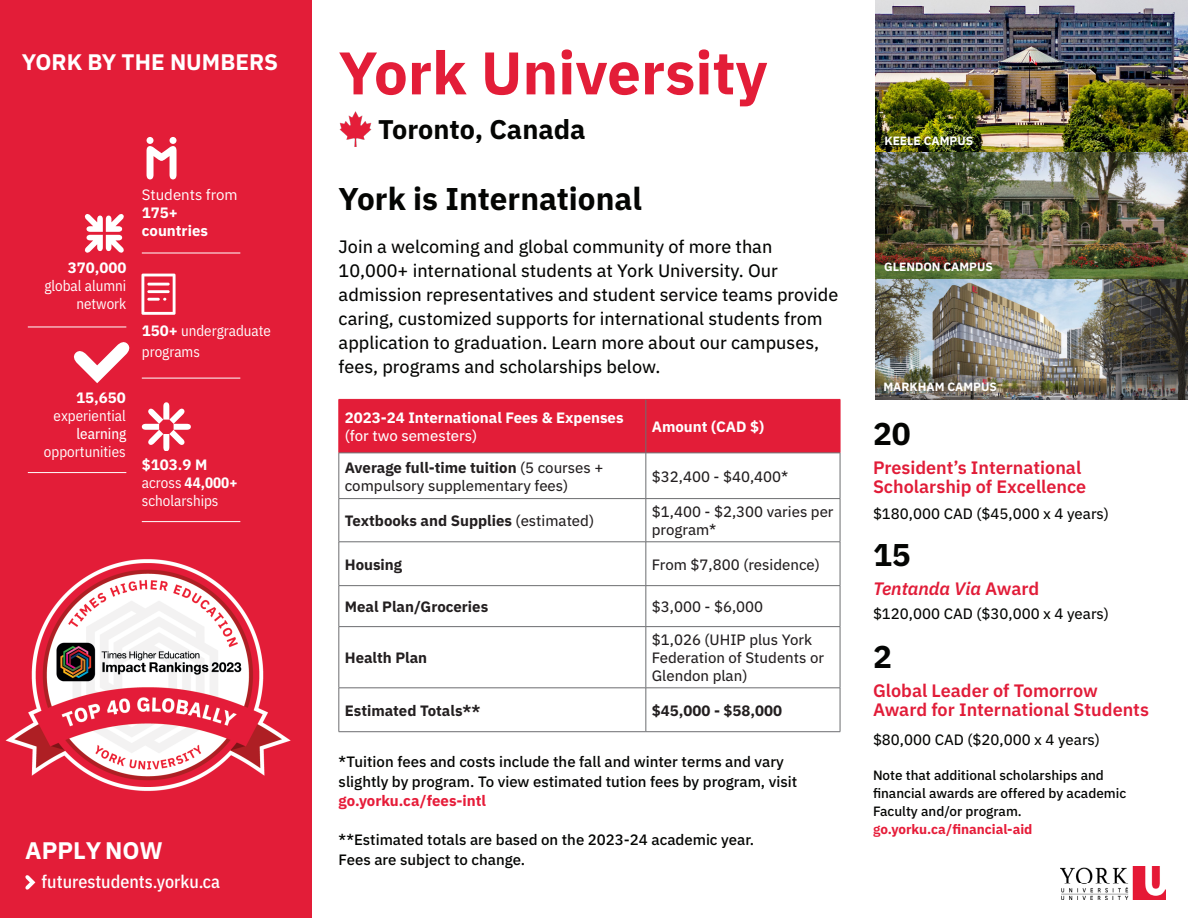
<style>
.page{position:relative;width:1188px;height:918px;background:#fff}
.page>*{position:absolute;margin:0;border:0;box-sizing:border-box;transform-origin:0 0}
.York_University__header{font:700 60px "IBM Plex Sans";color:#e31d38}
.York_University__header-2{font:700 31.5px "IBM Plex Sans";color:#040503}
.York_University__header-3{font:700 27px "IBM Plex Sans";color:#040503}
.t1{font:700 24px "IBM Plex Sans";color:#fff}
.t2{font:700 22.5px "IBM Plex Sans";color:#fff}
.Body{font:18px/24px "IBM Plex Sans Text";color:#040503}
.Body-2{font:600 18px/19.5px "IBM Plex Sans";color:#e11c38}
.t3{font:500 18px "IBM Plex Sans Cond";color:#fff}
.Body-3{font:italic 600 18px "IBM Plex Sans";color:#e11c38}
.t4{font:15px/18px "IBM Plex Sans Text";color:#231f20}
.Body-4{font:500 15px/19.5px "IBM Plex Sans";color:#040503}
.t5{font:700 15px "IBM Plex Sans";color:#231f20}
.t6{font:700 15px/18px "IBM Plex Sans";color:#fff}
.t7{font:15px/18px "IBM Plex Sans Cond";color:#fff}
.Body-5{font:15px "IBM Plex Sans Text";color:#040503}
.Body-6{font:700 15px "IBM Plex Sans";color:#e61c39}
.t8{font:15px "IBM Plex Sans";color:#fff}
.t9{font:15px "IBM Plex Sans Cond Text";color:#fff}
.Body-7{font:500 13.5px/18px "IBM Plex Sans";color:#040503}
.Body-8{font:700 13.5px "IBM Plex Sans";color:#e61c39}
.Infographic_Text{font:700 12px "IBM Plex Sans";color:#fff}
.s1{font-family:"IBM Plex Sans";font-weight:700}
.s2{font-weight:700}
.s3{font-family:"IBM Plex Sans Text";font-weight:400}
.s4{font-style:normal}
.s5{color:#e21c3a}
.s6{font-weight:600}
</style>
<div class="page">
<div style="left:0;top:0;width:312px;height:918px;background:#e31d38"></div>
<img style="left:5px;top:521px;width:286px;height:270px">
<img style="left:1061px;top:866px;width:104px;height:33px">
<img style="left:876px;top:0;width:312px;height:399px">
<img style="left:876px;top:153px;width:312px;height:125px">
<div style="left:340px;top:400px;width:500px;height:53px;background:#e31d38"></div>
<hr style="left:646px;top:400px;width:1px;height:53px;background:#6c6d70">
<hr style="left:339px;top:399px;width:307px;height:1px;background:#e31d38">
<hr style="left:339px;top:400px;width:1px;height:53px;background:#e31d38">
<hr style="left:646px;top:399px;width:194px;height:1px;background:#e31d38">
<hr style="left:840px;top:400px;width:1px;height:53px;background:#e31d38">
<hr style="left:339px;top:453px;width:307px;height:1px;background:#6c6d70">
<hr style="left:339px;top:453px;width:1px;height:45px;background:#6c6d70">
<hr style="left:646px;top:453px;width:194px;height:1px;background:#6c6d70">
<hr style="left:646px;top:453px;width:1px;height:45px;background:#6c6d70">
<hr style="left:840px;top:453px;width:1px;height:45px;background:#6c6d70">
<hr style="left:339px;top:498px;width:307px;height:1px;background:#6c6d70">
<hr style="left:339px;top:499px;width:1px;height:43px;background:#6c6d70">
<hr style="left:646px;top:498px;width:194px;height:1px;background:#6c6d70">
<hr style="left:646px;top:499px;width:1px;height:43px;background:#6c6d70">
<hr style="left:840px;top:499px;width:1px;height:43px;background:#6c6d70">
<hr style="left:339px;top:542px;width:307px;height:1px;background:#6c6d70">
<hr style="left:339px;top:542px;width:1px;height:43px;background:#6c6d70">
<hr style="left:646px;top:542px;width:194px;height:1px;background:#6c6d70">
<hr style="left:646px;top:542px;width:1px;height:43px;background:#6c6d70">
<hr style="left:840px;top:542px;width:1px;height:43px;background:#6c6d70">
<hr style="left:339px;top:585px;width:307px;height:1px;background:#6c6d70">
<hr style="left:339px;top:586px;width:1px;height:40px;background:#6c6d70">
<hr style="left:646px;top:585px;width:194px;height:1px;background:#6c6d70">
<hr style="left:646px;top:586px;width:1px;height:40px;background:#6c6d70">
<hr style="left:840px;top:586px;width:1px;height:40px;background:#6c6d70">
<hr style="left:339px;top:626px;width:307px;height:1px;background:#6c6d70">
<hr style="left:339px;top:627px;width:1px;height:61px;background:#6c6d70">
<hr style="left:646px;top:626px;width:194px;height:1px;background:#6c6d70">
<hr style="left:646px;top:627px;width:1px;height:61px;background:#6c6d70">
<hr style="left:840px;top:627px;width:1px;height:61px;background:#6c6d70">
<hr style="left:339px;top:688px;width:307px;height:1px;background:#6c6d70">
<hr style="left:339px;top:688px;width:1px;height:44px;background:#6c6d70">
<hr style="left:646px;top:688px;width:194px;height:1px;background:#6c6d70">
<hr style="left:646px;top:688px;width:1px;height:44px;background:#6c6d70">
<hr style="left:840px;top:688px;width:1px;height:44px;background:#6c6d70">
<hr style="left:339px;top:731px;width:307px;height:1px;background:#6c6d70">
<hr style="left:646px;top:731px;width:194px;height:1px;background:#6c6d70">
<img style="left:339px;top:112px;width:33px;height:34px">
<svg style="left:147px;top:146px;width:30px;height:33px"></svg>
<div style="left:147px;top:137px;width:7px;height:7px;background:#fff;border-radius:50%"></div>
<div style="left:170px;top:137px;width:7px;height:7px;background:#fff;border-radius:50%"></div>
<svg style="left:74px;top:342px;width:56px;height:41px"></svg>
<svg style="left:142px;top:402px;width:49px;height:49px"></svg>
<svg style="left:85px;top:214px;width:39px;height:39px"></svg>
<hr style="left:142px;top:253px;width:98px;height:1px;background:#fff">
<hr style="left:28px;top:327px;width:98px;height:1px;background:#fff">
<hr style="left:142px;top:378px;width:98px;height:1px;background:#fff">
<hr style="left:142px;top:521px;width:98px;height:1px;background:#fff">
<hr style="left:28px;top:472px;width:98px;height:1px;background:#fff">
<svg style="left:141px;top:274px;width:35px;height:41px"></svg>
<svg style="left:25px;top:875px;width:10px;height:15px"></svg>
<p class="t2" style="left:22px;top:44px;width:258px">YORK BY THE NUMBERS</p>
<p class="t6" style="left:68px;top:257px;width:60px">370,000</p>
<p class="t7" style="left:44px;top:275px;width:84px;text-align:right">global alumni network</p>
<p class="t6" style="left:76px;top:388px;width:51px">15,650</p>
<p class="t7" style="left:54px;top:406px;width:74px">experiential</p>
<p class="t7" style="left:44px;top:442px;width:83px">opportunities</p>
<p class="t9" style="left:76px;top:422px;width:51px">learning</p>
<p class="t8" style="left:142px;top:183px;width:97px">Students from</p>
<p class="t6" style="left:142px;top:202px;width:68px">175+ countries</p>
<p class="t7" style="left:142px;top:319px;width:131px;line-height:21.3px"><span class="s1">150+</span> undergraduate programs</p>
<p class="t6" style="left:142px;top:454px;width:67px">$103.9 M</p>
<p class="t7" style="left:142px;top:472px;width:97px">across <span class="s2">44,000+ </span>scholarships</p>
<h3 class="t1" style="left:25px;top:831px;width:139px">APPLY NOW</h3>
<p class="t3" style="left:42px;top:867px;width:180px">futurestudents.yorku.ca</p>
<p class="York_University__header" style="left:339px;top:25px;width:430px">York University</p>
<p class="York_University__header-3" style="left:378px;top:108px;width:209px">Toronto, Canada</p>
<p class="York_University__header-2" style="left:339px;top:174px;width:305px">York is International</p>
<p class="Body" style="left:339px;top:233px;width:501px">Join a welcoming and global community of more than 10,000+ international students at York University. Our admission representatives and student service teams provide caring, customized supports for international students from application to graduation. Learn more about our campuses, fees, programs and scholarships below.</p>
<p class="t6" style="left:345px;top:407px;width:280px">2023-24 International Fees &amp; Expenses <span class="s3">(for two semesters)</span></p>
<p class="t6" style="left:652px;top:416px;width:114px">Amount (CAD $)</p>
<p class="t4" style="left:345px;top:457px;width:260px"><span class="s1">Average full-time tuition</span> (5 courses + compulsory supplementary fees)</p>
<p class="t4" style="left:652px;top:466px;width:138px">$32,400 - $40,400*</p>
<p class="t5" style="left:345px;top:509px;width:251px">Textbooks and Supplies <span class="s3">(estimated)</span></p>
<p class="t4" style="left:652px;top:501px;width:183px">$1,400 - $2,300 varies per program*</p>
<p class="t5" style="left:345px;top:552px;width:59px">Housing</p>
<p class="t4" style="left:652px;top:554px;width:170px">From $7,800 (residence)</p>
<p class="t5" style="left:345px;top:595px;width:145px">Meal Plan/Groceries</p>
<p class="t4" style="left:652px;top:596px;width:113px">$3,000 - $6,000</p>
<p class="t5" style="left:345px;top:646px;width:84px">Health Plan</p>
<p class="t4" style="left:652px;top:630px;width:174px">$1,026 (UHIP plus York<br>Federation of Students or<br>Glendon plan)</p>
<p class="t5" style="left:345px;top:698px;width:137px">Estimated Totals**</p>
<p class="t5" style="left:652px;top:698px;width:132px">$45,000 - $58,000</p>
<p class="Body-4" style="left:339px;top:751px;width:460px">*Tuition fees and costs include the fall and winter terms and vary slightly by program. To view estimated tution fees by program, visit</p>
<p class="Body-6" style="left:339px;top:789px;width:149px">go.yorku.ca/fees-intl</p>
<p class="Body-4" style="left:339px;top:829px;width:417px">**Estimated totals are based on the 2023-24 academic year.</p>
<p class="Body-4" style="left:339px;top:849px;width:188px">Fees are subject to change.</p>
<p class="Infographic_Text" style="left:884px;top:132px;width:90px">KEELE CAMPUS</p>
<p class="Infographic_Text" style="left:884px;top:257px;width:110px">GLENDON CAMPUS</p>
<p class="Infographic_Text" style="left:883px;top:377px;width:115px">MARKHAM CAMPUS</p>
<p class="York_University__header-2" style="left:873px;top:409px;width:39px">20</p>
<p class="Body-2" style="left:873px;top:456px;width:215px">President’s International<br>Scholarship of Excellence</p>
<p class="Body-5" style="left:873px;top:502px;width:238px">$180,000 CAD ($45,000 x 4 years)</p>
<p class="York_University__header-2" style="left:873px;top:530px;width:39px">15</p>
<p class="Body-3" style="left:873px;top:574px;width:168px">Tentanda Via <span class="s4">Award</span></p>
<p class="Body-5" style="left:873px;top:602px;width:238px">$120,000 CAD ($30,000 x 4 years)</p>
<p class="York_University__header-2" style="left:873px;top:632px;width:20px">2</p>
<p class="Body-2" style="left:873px;top:679px;width:278px">Global Leader of Tomorrow<br>Award for International <span class="s5">Students</span></p>
<p class="Body-5" style="left:873px;top:728px;width:229px">$80,000 CAD ($20,000 x 4 years)</p>
<p class="Body-7" style="left:873px;top:765px;width:255px">Note that additional scholarships and financial awards are offered by academic<br>Faculty and/or program.</p>
<p class="Body-8" style="left:873px;top:819px;width:161px"><span class="s6">g</span>o.yorku.ca/financial-aid</p>
</div>
